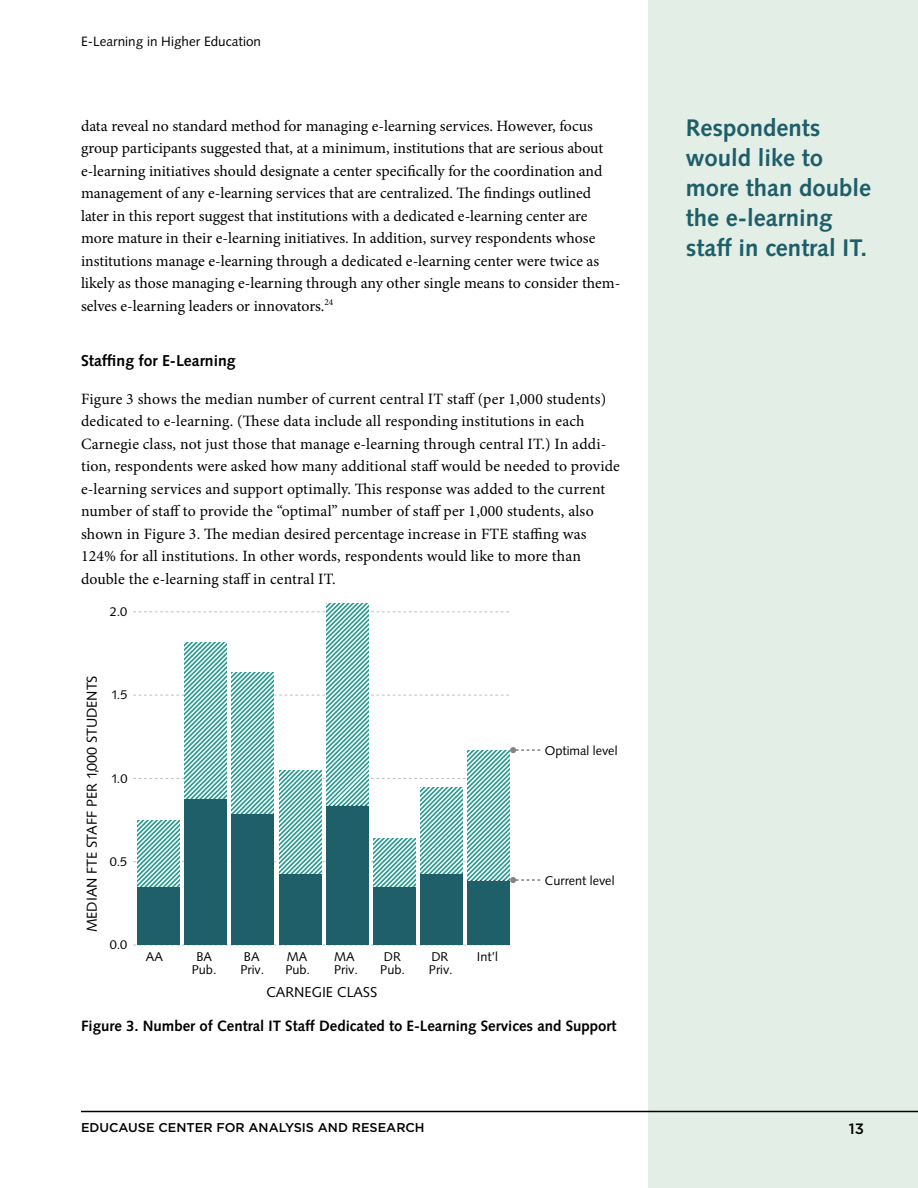
<style>
.page{position:relative;width:918px;height:1188px;background:#fff}
.page>*{position:absolute;margin:0;border:0;box-sizing:border-box;transform-origin:0 0}
.t1{font:700 24px/30px "Syntax LT Std";color:#1e5e69}
.t2{font:15.75px/22.5px "Minion Pro";color:#000}
.t3{font:700 15.75px "Syntax LT Std";color:#000}
.t4{font:700 15px "Syntax LT Std";color:#000}
.t5{font:500 15px "Gotham";color:#000}
.t6{font:14.25px "Syntax LT Std";color:#010101}
.t7{font:13.5px "Syntax LT Std";color:#000}
.t8{font:12.75px/13px "Syntax LT Std";color:#000}
.t9{font:500 12.75px "Gotham";color:#000}
.t10{font:12.75px "Syntax LT Std";color:#010101}
</style>
<div class="page">
<div style="left:648px;top:0;width:270px;height:1188px;background:#e2eee6"></div>
<hr style="left:81px;top:1111px;width:837px;height:1px;background:#000">
<svg style="left:133px;top:945px;width:376px;height:1px"></svg>
<div style="left:137px;top:887px;width:43px;height:58px;background:#1e5f69"></div>
<div style="left:184px;top:798px;width:43px;height:147px;background:#1e5f69"></div>
<div style="left:232px;top:813px;width:42px;height:132px;background:#1e5f69"></div>
<div style="left:279px;top:873px;width:42px;height:72px;background:#1e5f69"></div>
<div style="left:326px;top:805px;width:43px;height:140px;background:#1e5f69"></div>
<div style="left:373px;top:887px;width:43px;height:58px;background:#1e5f69"></div>
<div style="left:421px;top:873px;width:42px;height:72px;background:#1e5f69"></div>
<div style="left:468px;top:880px;width:42px;height:65px;background:#1e5f69"></div>
<svg style="left:133px;top:604px;width:407px;height:283px"></svg>
<p class="t7" style="left:81px;top:33px;width:182px">E-Learning in Higher Education</p>
<p class="t2" style="left:81px;top:114px;width:541px">data reveal no standard method for managing e-learning services. However, focus group participants suggested that, at a minimum, institutions that are serious about e-learning initiatives should designate a center specifically for the coordination and management of any e-learning services that are centralized. The findings outlined later in this report suggest that institutions with a dedicated e-learning center are more mature in their e-learning initiatives. In addition, survey respondents whose institutions manage e-learning through a dedicated e-learning center were twice as likely as those managing e-learning through any other single means to consider them&shy;selves e-learning leaders or innovators.<sup>24</sup></p>
<p class="t3" style="left:81px;top:352px;width:156px">Staffing for E-Learning</p>
<p class="t2" style="left:81px;top:387px;width:540px">Figure 3 shows the median number of current central IT staff (per 1,000 students) dedicated to e-learning. (These data include all responding institutions in each Carnegie class, not just those that manage e-learning through central IT.) In addi&shy;tion, respondents were asked how many additional staff would be needed to provide e-learning services and support optimally. This response was added to the current number of staff to provide the “optimal” number of staff per 1,000 students, also shown in Figure 3. The median desired percentage increase in FTE staffing was 124% for all institutions. In other words, respondents would like to more than double the e-learning staff in central IT.</p>
<p class="t10" style="left:110px;top:604px;width:19px">2.0</p>
<p class="t6" style="left:84px;top:932px;width:259px;rotate:-90deg">MEDIAN FTE STAFF PER 1,000 STUDENTS</p>
<p class="t10" style="left:111px;top:687px;width:18px">1.5</p>
<p class="t10" style="left:111px;top:771px;width:18px">1.0</p>
<p class="t10" style="left:110px;top:854px;width:19px">0.5</p>
<p class="t10" style="left:110px;top:937px;width:19px">0.0</p>
<p class="t8" style="left:146px;top:950px;width:18px">AA</p>
<p class="t8" style="left:192px;top:950px;width:26px;text-align:center">BA<br>Pub.</p>
<p class="t8" style="left:240px;top:950px;width:25px">BA<br>Priv.</p>
<p class="t8" style="left:285px;top:950px;width:26px">MA<br>Pub.</p>
<p class="t8" style="left:334px;top:950px;width:25px">MA<br>Priv.</p>
<p class="t8" style="left:380px;top:950px;width:26px">DR<br>Pub.</p>
<p class="t8" style="left:429px;top:950px;width:25px">DR<br>Priv.</p>
<p class="t8" style="left:477px;top:950px;width:23px">Int’l</p>
<p class="t6" style="left:266px;top:984px;width:112px">CARNEGIE CLASS</p>
<p class="t8" style="left:545px;top:744px;width:74px">Optimal level</p>
<p class="t8" style="left:545px;top:874px;width:71px">Current level</p>
<p class="t4" style="left:81px;top:1017px;width:537px">Figure 3. Number of Central IT Staff Dedicated to E-Learning Services and Support</p>
<p class="t9" style="left:81px;top:1119px;width:281px">EDUCAUSE CENTER FOR ANALYSIS AND RESEA</p>
<p class="t9" style="left:396px;top:1119px;width:30px">RCH</p>
<h1 class="t1" style="left:686px;top:113px;width:187px">Respondents would like to more than double the e-learning staff in central IT.</h1>
<p class="t5" style="left:849px;top:1119px;width:17px">13</p>
</div>
